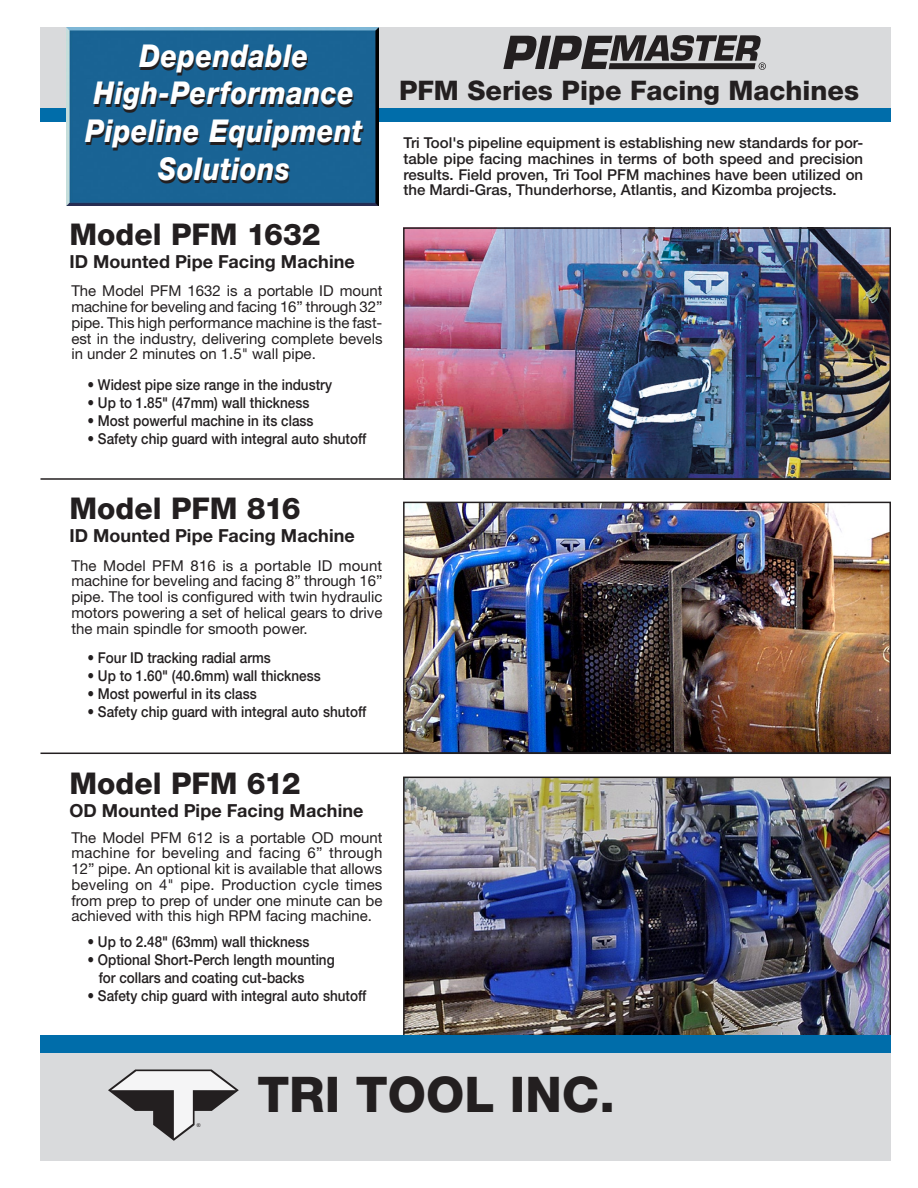
<style>
.page{position:relative;width:918px;height:1188px;background:#fff}
.page>*{position:absolute;margin:0;border:0;box-sizing:border-box;transform-origin:0 0}
.t1{font:800 49.2px "Helvetica Neue";color:#231f20}
.t2{font:italic 800 31.5px/37.8px "Helvetica Neue";letter-spacing:.02em;color:#fff;text-align:center;scale:.87 1}
.t3{font:800 30px "Helvetica Neue";color:#231f20}
.t4{font:800 27px "Helvetica Neue";color:#231f20}
.t5{font:700 18px "Helvetica Neue";letter-spacing:.005em;color:#231f20}
.t6{font:15px/15.8px "Helvetica Neue";color:#231f20;text-align:justify}
.t7{font:500 15px/18px "Helvetica Neue";color:#231f20;scale:.9 1}
.t8{font:500 15px/15.8px "Helvetica Neue";color:#231f20;text-align:justify}
.t9{font:5.1px "Arial";color:#231f20}
</style>
<div class="page">
<img style="left:406px;top:230px;width:482px;height:247px">
<img style="left:406px;top:505px;width:482px;height:246px">
<img style="left:406px;top:780px;width:482px;height:255px">
<div style="left:40px;top:27px;width:851px;height:81px;background:#d9dadc"></div>
<div style="left:40px;top:108px;width:851px;height:13px;background:#006daa"></div>
<img style="left:66px;top:27px;width:312px;height:179px">
<div style="left:40px;top:1053px;width:851px;height:108px;background:#d9dadc"></div>
<svg style="left:108px;top:1070px;width:131px;height:71px"></svg>
<svg style="left:503px;top:35px;width:263px;height:35px"></svg>
<div style="left:403px;top:227px;width:488px;height:253px;border:2px solid #231f20"></div>
<hr style="left:40px;top:478px;width:851px;height:2px;background:#231f20">
<div style="left:403px;top:502px;width:488px;height:252px;border:2px solid #231f20"></div>
<hr style="left:40px;top:753px;width:851px;height:1px;background:#231f20">
<div style="left:403px;top:777px;width:488px;height:261px;border:2px solid #231f20"></div>
<div style="left:40px;top:1035px;width:851px;height:18px;background:#006daa"></div>
<h2 class="t2" style="left:86px;top:36px;width:320px">Dependable<br>High-Performance<br>Pipeline Equipment<br>Solutions</h2>
<h3 class="t3" style="left:69px;top:217px;width:253px">Model PFM 1632</h3>
<p class="t5" style="left:69px;top:250px;width:287px">ID Mounted Pipe Facing Machine</p>
<p class="t6" style="left:71px;top:283px;width:313px">The Model PFM 1632 is a portable ID mount machine for beveling and facing 16” through 32” pipe. This high performance machine is the fast&shy;est in the industry, delivering complete bevels in under 2 minutes on 1.5" wall pipe.</p>
<p class="t7" style="left:87px;top:375px;width:273px">• Widest pipe size range in the industry</p>
<p class="t7" style="left:87px;top:393px;width:248px">• Up to 1.85" (47mm) wall thickness</p>
<p class="t7" style="left:87px;top:411px;width:253px">• Most powerful machine in its class</p>
<p class="t7" style="left:87px;top:429px;width:311px">• Safety chip guard with integral auto shutoff</p>
<h3 class="t4" style="left:399px;top:75px;width:462px">PFM Series Pipe Facing Machines</h3>
<p class="t8" style="left:403px;top:135px;width:461px">Tri Tool's pipeline equipment is establishing new standards for por&shy;table pipe facing machines in terms of both speed and precision results. Field proven, Tri Tool PFM machines have been utilized on the Mardi-Gras, Thunderhorse, Atlantis, and Kizomba projects.</p>
<h3 class="t3" style="left:69px;top:491px;width:233px">Model PFM 816</h3>
<p class="t5" style="left:69px;top:524px;width:287px">ID Mounted Pipe Facing Machine</p>
<p class="t6" style="left:71px;top:557px;width:313px">The Model PFM 816 is a portable ID mount machine for beveling and facing 8” through 16” pipe. The tool is configured with twin hydraulic motors powering a set of helical gears to drive the main spindle for smooth power.</p>
<p class="t7" style="left:87px;top:648px;width:205px">• Four ID tracking radial arms</p>
<p class="t7" style="left:87px;top:666px;width:261px">• Up to 1.60" (40.6mm) wall thickness</p>
<p class="t7" style="left:87px;top:684px;width:190px">• Most powerful in its class</p>
<p class="t7" style="left:87px;top:702px;width:311px">• Safety chip guard with integral auto shutoff</p>
<h3 class="t3" style="left:69px;top:766px;width:233px">Model PFM 612</h3>
<p class="t5" style="left:69px;top:799px;width:296px">OD Mounted Pipe Facing Machine</p>
<p class="t6" style="left:71px;top:829px;width:313px">The Model PFM 612 is a portable OD mount machine for beveling and facing 6” through 12” pipe. An optional kit is available that allows beveling on 4" pipe. Production cycle times from prep to prep of under one minute can be achieved with this high RPM facing machine.</p>
<p class="t7" style="left:87px;top:933px;width:248px">• Up to 2.48" (63mm) wall thickness</p>
<p class="t7" style="left:99px;top:951px;width:264px;text-indent:-11px">• Optional Short-Perch length mounting for collars and coating cut-backs</p>
<p class="t7" style="left:87px;top:987px;width:311px">• Safety chip guard with integral auto shutoff</p>
<p class="t9" style="left:197px;top:1122px;width:5px">®</p>
<h1 class="t1" style="left:257px;top:1065px;width:359px">TRI TOOL INC.</h1>
</div>
